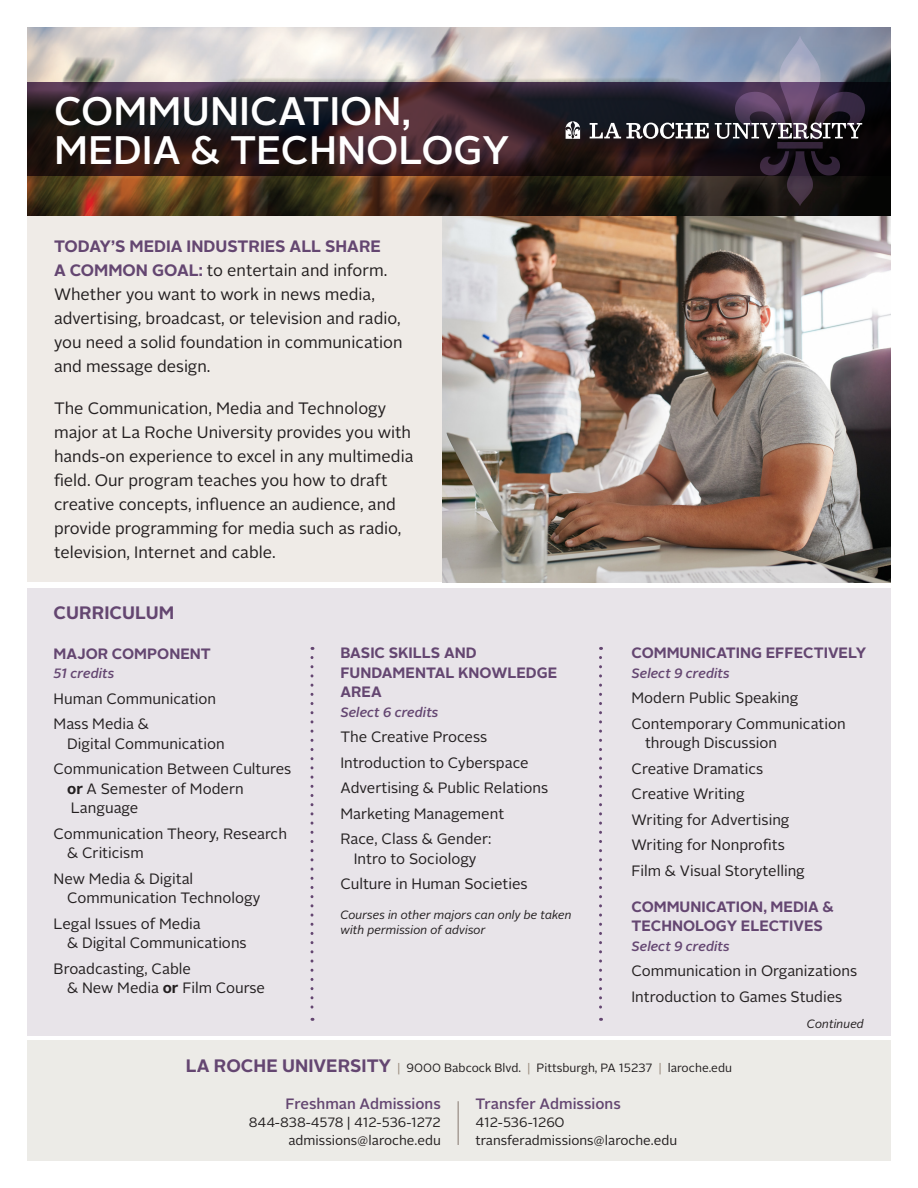
<style>
.page{position:relative;width:918px;height:1188px;background:#fff}
.page>*{position:absolute;margin:0;border:0;box-sizing:border-box;transform-origin:0 0}
.t1{font:500 39.75px "Alright Sans";color:#fff}
.t2{font:700 18px "Alright Sans";color:#644671}
.t3{font:16.5px/24px "Alright Sans";color:#231f20}
.Classes_List{font:15px/19.5px "Alright Sans";color:#231f20}
.Classes_Headers{font:700 15px/19.5px "Alright Sans";color:#644671}
.t4{font:500 15px "Alright Sans";color:#644671}
.t5{font:13.5px "Alright Sans";color:#231f20}
.Classes_Headers-2{font:italic 500 13.5px "Alright Sans";color:#644671}
.Classes_List-2{font:italic 12px/15px "Alright Sans";color:#231f20}
.t6{font:12px "Alright Sans";color:#231f20}
.s1{font-weight:700;color:#644671}
.s2{font-weight:700}
.s3{font-weight:700;font-size:18px;color:#644671}
.s4{color:#998b7d}
</style>
<div class="page">
<div style="left:27px;top:209px;width:864px;height:373px;background:#efebe7"></div>
<img style="left:443px;top:216px;width:448px;height:366px">
<div style="left:27px;top:589px;width:864px;height:447px;background:#e8e4e9"></div>
<svg style="left:310px;top:657px;width:4px;height:364px"></svg>
<svg style="left:599px;top:657px;width:3px;height:364px"></svg>
<div style="left:27px;top:1041px;width:864px;height:120px;background:#ecebe7"></div>
<hr style="left:458px;top:1101px;width:1px;height:44px;background:#85776f">
<img style="left:27px;top:27px;width:864px;height:189px">
<svg style="left:27px;top:82px;width:864px;height:94px;background:#2b1c22"></svg>
<img style="left:736px;top:36px;width:128px;height:170px">
<svg style="left:590px;top:123px;width:119px;height:16px"></svg>
<svg style="left:715px;top:123px;width:147px;height:16px"></svg>
<svg style="left:566px;top:121px;width:15px;height:18px"></svg>
<p class="t1" style="left:54px;top:84px;width:358px">COMMUNICATION,</p>
<p class="t1" style="left:54px;top:123px;width:457px">MEDIA &amp; TECHNOLOGY</p>
<p class="t3" style="left:54px;top:235px;width:350px"><span class="s1">TODAY’S MEDIA INDUSTRIES ALL SHARE<br>A COMMON GOAL:</span> to entertain and inform.<br>Whether you want to work in news media, advertising, broadcast, or television and radio, you need a solid foundation in communication and message design.</p>
<p class="t3" style="left:54px;top:396px;width:361px">The Communication, Media and Technology major at La Roche University provides you with hands-on experience to excel in any multimedia field. Our program teaches you how to draft creative concepts, influence an audience, and provide programming for media such as radio, television, Internet and cable.</p>
<p class="t2" style="left:54px;top:600px;width:122px">CURRICULUM</p>
<p class="Classes_Headers" style="left:54px;top:644px;width:159px">MAJOR COMPONENT</p>
<p class="Classes_Headers-2" style="left:54px;top:664px;width:62px">51 credits</p>
<p class="Classes_List" style="left:54px;top:689px;width:164px">Human Communication</p>
<p class="Classes_List" style="left:67px;top:714px;width:159px;text-indent:-14px">Mass Media &amp;<br>Digital Communication</p>
<p class="Classes_List" style="left:54px;top:759px;width:239px">Communication Between Cultures</p>
<p class="Classes_List" style="left:67px;top:779px;width:178px"><span class="s2">or</span> A Semester of Modern<br>Language</p>
<p class="Classes_List" style="left:67px;top:824px;width:221px;text-indent:-14px">Communication Theory, Research &amp; Criticism</p>
<p class="Classes_List" style="left:67px;top:869px;width:195px;text-indent:-14px">New Media &amp; Digital<br>Communication Technology</p>
<p class="Classes_List" style="left:67px;top:914px;width:181px;text-indent:-14px">Legal Issues of Media<br>&amp; Digital Communications</p>
<p class="Classes_List" style="left:67px;top:959px;width:199px;text-indent:-14px">Broadcasting, Cable<br>&amp; New Media <span class="s2">or</span> Film Course</p>
<p class="Classes_Headers" style="left:340px;top:643px;width:218px">BASIC SKILLS AND<br>FUNDAMENTAL KNOWLEDGE<br>AREA</p>
<p class="Classes_Headers-2" style="left:340px;top:703px;width:100px">Select 6 credits</p>
<p class="Classes_List" style="left:340px;top:728px;width:148px">The Creative Process</p>
<p class="Classes_List" style="left:340px;top:753px;width:190px">Introduction to Cyberspace</p>
<p class="Classes_List" style="left:340px;top:779px;width:209px">Advertising &amp; Public Relations</p>
<p class="Classes_List" style="left:340px;top:804px;width:165px">Marketing Management</p>
<p class="Classes_List" style="left:340px;top:830px;width:152px;text-align:center">Race, Class &amp; Gender:<br>Intro to Sociology</p>
<p class="Classes_List" style="left:340px;top:875px;width:189px">Culture in Human Societies</p>
<p class="Classes_List-2" style="left:340px;top:907px;width:233px">Courses in other majors can only be taken with permission of advisor</p>
<p class="Classes_Headers" style="left:632px;top:643px;width:236px">COMMUNICATING EFFECTIVELY</p>
<p class="Classes_Headers-2" style="left:632px;top:664px;width:100px">Select 9 credits</p>
<p class="Classes_List" style="left:632px;top:689px;width:168px">Modern Public Speaking</p>
<p class="Classes_List" style="left:645px;top:714px;width:202px;text-indent:-14px">Contemporary Communication through Discussion</p>
<p class="Classes_List" style="left:632px;top:759px;width:133px">Creative Dramatics</p>
<p class="Classes_List" style="left:632px;top:785px;width:115px">Creative Writing</p>
<p class="Classes_List" style="left:632px;top:810px;width:160px">Writing for Advertising</p>
<p class="Classes_List" style="left:632px;top:836px;width:155px">Writing for Nonprofits</p>
<p class="Classes_List" style="left:632px;top:861px;width:175px">Film &amp; Visual Storytelling</p>
<p class="Classes_Headers" style="left:632px;top:897px;width:204px">COMMUNICATION, MEDIA &amp;<br>TECHNOLOGY ELECTIVES</p>
<p class="Classes_Headers-2" style="left:632px;top:936px;width:100px">Select 9 credits</p>
<p class="Classes_List" style="left:632px;top:961px;width:227px">Communication in Organizations</p>
<p class="Classes_List" style="left:632px;top:987px;width:212px">Introduction to Games Studies</p>
<p class="Classes_List-2" style="left:807px;top:1017px;width:59px">Continued</p>
<p class="t6" style="left:186px;top:1059px;width:548px"><span class="s3">LA ROCHE UNIVERSITY</span> <span class="s4">|</span> 9000 Babcock Blvd. <span class="s4">|</span> Pittsburgh, PA 15237 <span class="s4">|</span> laroche.edu</p>
<p class="t4" style="left:286px;top:1093px;width:157px">Freshman Admissions</p>
<p class="t5" style="left:249px;top:1113px;width:194px">844-838-4578 | 412-536-1272</p>
<p class="t5" style="left:289px;top:1131px;width:154px">admissions@laroche.edu</p>
<p class="t4" style="left:475px;top:1093px;width:147px">Transfer Admissions</p>
<p class="t5" style="left:475px;top:1113px;width:91px">412-536-1260</p>
<p class="t5" style="left:475px;top:1131px;width:203px">transferadmissions@laroche.edu</p>
</div>
